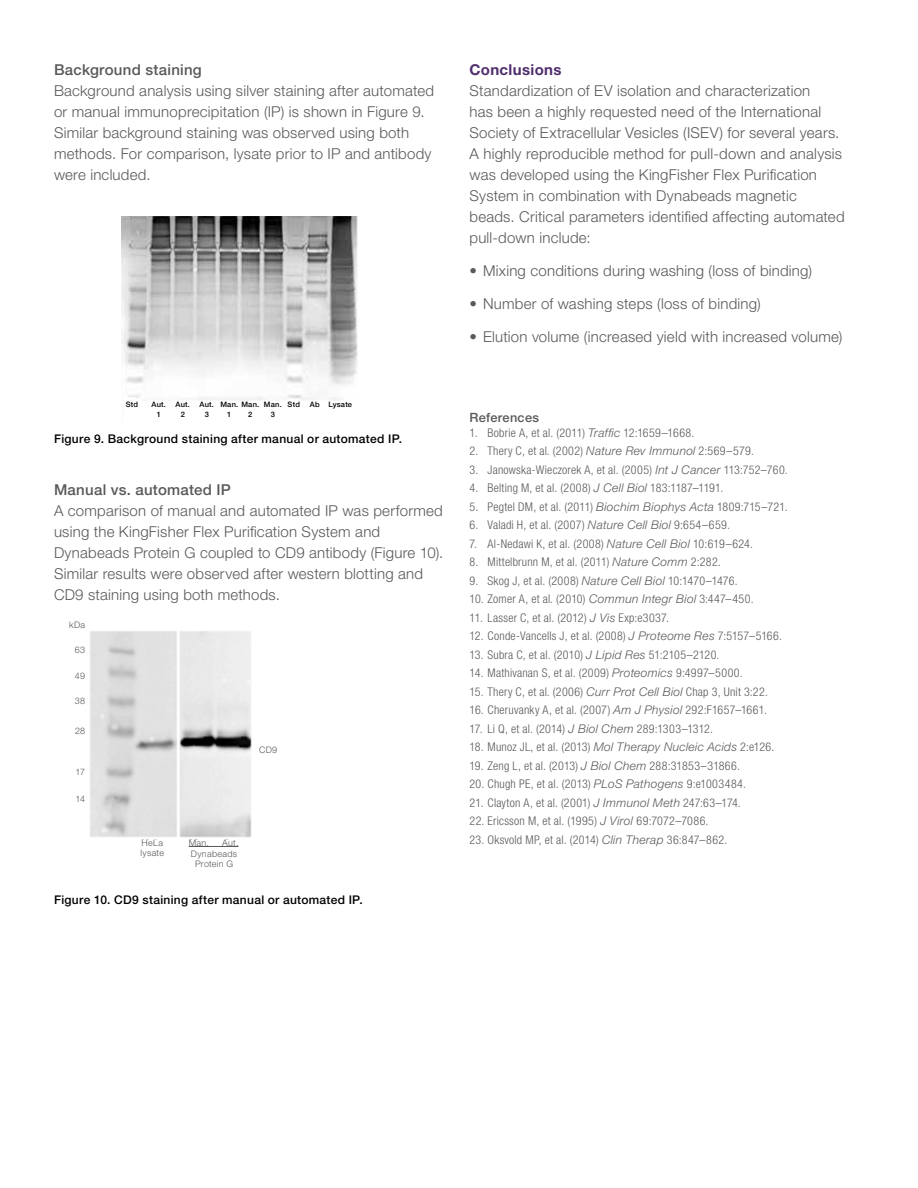
<style>
.page{position:relative;width:918px;height:1188px;background:#fff}
.page>*{position:absolute;margin:0;border:0;box-sizing:border-box;transform-origin:0 0}
.t1{font:300 15px/21px "Helvetica Neue LT Std";letter-spacing:.015em;color:#58595b}
.t2{font:500 15px "Helvetica Neue LT Std";letter-spacing:.015em;color:#58595b}
.t3{font:700 15px "Helvetica Neue LT Std";letter-spacing:.025em;color:#512e6d}
.t4{font:500 12.75px "Helvetica Neue LT Std";letter-spacing:.025em;color:#58595b}
.t5{font:300 condensed 12px "Helvetica Neue LT Std";letter-spacing:.02em;color:#58595b}
.t6{font:500 12px "Helvetica Neue LT Std";letter-spacing:.025em;color:#000}
.t7{font:300 9px/10.5px "Helvetica Neue LT Std";letter-spacing:.035em;color:#58595b;text-align:center}
.t8{font:500 7.5px "Helvetica Neue LT Std";letter-spacing:.03em;color:#000}
.s1{font-style:italic;font-stretch:normal}
</style>
<div class="page">
<img style="left:122px;top:216px;width:237px;height:184px">
<img style="left:90px;top:631px;width:162px;height:207px">
<hr style="left:189px;top:846px;width:50px;height:1px;background:#58595b">
<p class="t2" style="left:54px;top:61px;width:149px">Background staining</p>
<p class="t1" style="left:54px;top:80px;width:382px">Background analysis using silver staining after automated or manual immunoprecipitation (IP) is shown in Figure 9.<br>Similar background staining was observed using both methods. For comparison, lysate prior to IP and antibody were included.</p>
<p class="t8" style="left:126px;top:399px;width:14px">Std</p>
<p class="t8" style="left:152px;top:399px;width:16px">Aut.</p>
<p class="t8" style="left:176px;top:399px;width:16px">Aut.</p>
<p class="t8" style="left:200px;top:399px;width:102px">Aut. Man. Man. Man. Std</p>
<p class="t8" style="left:310px;top:399px;width:44px">Ab Lysate</p>
<p class="t8" style="left:157px;top:410px;width:6px">1</p>
<p class="t8" style="left:181px;top:410px;width:6px">2</p>
<p class="t8" style="left:205px;top:410px;width:6px">3</p>
<p class="t8" style="left:227px;top:410px;width:6px">1</p>
<p class="t8" style="left:248px;top:410px;width:6px">2</p>
<p class="t8" style="left:271px;top:410px;width:6px">3</p>
<p class="t6" style="left:54px;top:432px;width:350px">Figure 9. Background staining after manual or automated IP.</p>
<p class="t2" style="left:54px;top:481px;width:178px">Manual vs. automated IP</p>
<p class="t1" style="left:54px;top:500px;width:391px">A comparison of manual and automated IP was performed using the KingFisher Flex Purification System and Dynabeads Protein G coupled to CD9 antibody (Figure 10).<br>Similar results were observed after western blotting and CD9 staining using both methods.</p>
<p class="t7" style="left:69px;top:619px;width:17px">kDa</p>
<p class="t7" style="left:75px;top:644px;width:12px">63</p>
<p class="t7" style="left:75px;top:670px;width:12px">49</p>
<p class="t7" style="left:75px;top:695px;width:12px">38</p>
<p class="t7" style="left:75px;top:725px;width:12px">28</p>
<p class="t7" style="left:76px;top:766px;width:11px">17</p>
<p class="t7" style="left:76px;top:793px;width:11px">14</p>
<p class="t7" style="left:259px;top:744px;width:20px">CD9</p>
<p class="t7" style="left:142px;top:837px;width:23px">HeLa</p>
<p class="t7" style="left:189px;top:837px;width:22px">Man.</p>
<p class="t7" style="left:222px;top:837px;width:18px">Aut.</p>
<p class="t7" style="left:141px;top:847px;width:25px">lysate</p>
<p class="t7" style="left:191px;top:848px;width:48px">Dynabeads<br>Protein G</p>
<p class="t6" style="left:54px;top:893px;width:310px">Figure 10. CD9 staining after manual or automated IP.</p>
<p class="t3" style="left:470px;top:60px;width:94px">Conclusions</p>
<p class="t1" style="left:470px;top:80px;width:377px">Standardization of EV isolation and characterization<br>has been a highly requested need of the International Society of Extracellular Vesicles (ISEV) for several years.<br>A highly reproducible method for pull-down and analysis was developed using the KingFisher Flex Purification System in combination with Dynabeads magnetic beads. Critical parameters identified affecting automated pull-down include:</p>
<p class="t1" style="left:470px;top:260px;width:344px">• Mixing conditions during washing (loss of binding)</p>
<p class="t1" style="left:470px;top:293px;width:293px">• Number of washing steps (loss of binding)</p>
<p class="t1" style="left:470px;top:326px;width:374px">• Elution volume (increased yield with increased volume)</p>
<p class="t4" style="left:470px;top:409px;width:71px">References</p>
<p class="t5" style="left:470px;top:425px;width:226px">1. Bobrie A, et al. (2011) <span class="s1">Traffic</span> 12:1659–1668.</p>
<p class="t5" style="left:470px;top:444px;width:286px">2. Thery C, et al. (2002) <span class="s1">Nature Rev Immunol</span> 2:569–579.</p>
<p class="t5" style="left:470px;top:462px;width:320px">3. Janowska-Wieczorek A, et al. (2005) <span class="s1">Int J Cancer</span> 113:752–760.</p>
<p class="t5" style="left:470px;top:481px;width:255px">4. Belting M, et al. (2008) <span class="s1">J Cell Biol</span> 183:1187–1191.</p>
<p class="t5" style="left:470px;top:499px;width:320px">5. Pegtel DM, et al. (2011) <span class="s1">Biochim Biophys Acta</span> 1809:715–721.</p>
<p class="t5" style="left:470px;top:518px;width:262px">6. Valadi H, et al. (2007) <span class="s1">Nature Cell Biol</span> 9:654–659.</p>
<p class="t5" style="left:470px;top:536px;width:285px">7. Al-Nedawi K, et al. (2008) <span class="s1">Nature Cell Biol</span> 10:619–624.</p>
<p class="t5" style="left:470px;top:555px;width:253px">8. Mittelbrunn M, et al. (2011) <span class="s1">Nature Comm</span> 2:282.</p>
<p class="t5" style="left:470px;top:573px;width:270px">9. Skog J, et al. (2008) <span class="s1">Nature Cell Biol</span> 10:1470–1476.</p>
<p class="t5" style="left:470px;top:592px;width:286px">10. Zomer A, et al. (2010) <span class="s1">Commun Integr Biol</span> 3:447–450.</p>
<p class="t5" style="left:470px;top:610px;width:201px">11. Lasser C, et al. (2012) <span class="s1">J Vis</span> Exp:e3037.</p>
<p class="t5" style="left:470px;top:629px;width:314px">12. Conde-Vancells J, et al. (2008) <span class="s1">J Proteome Res</span> 7:5157–5166.</p>
<p class="t5" style="left:470px;top:647px;width:251px">13. Subra C, et al. (2010) <span class="s1">J Lipid Res</span> 51:2105–2120.</p>
<p class="t5" style="left:470px;top:666px;width:275px">14. Mathivanan S, et al. (2009) <span class="s1">Proteomics</span> 9:4997–5000.</p>
<p class="t5" style="left:470px;top:684px;width:300px">15. Thery C, et al. (2006) <span class="s1">Curr Prot Cell Biol</span> Chap 3, Unit 3:22.</p>
<p class="t5" style="left:470px;top:703px;width:299px">16. Cheruvanky A, et al. (2007) <span class="s1">Am J Physiol</span> 292:F1657–1661.</p>
<p class="t5" style="left:470px;top:721px;width:245px">17. Li Q, et al. (2014) <span class="s1">J Biol Chem</span> 289:1303–1312.</p>
<p class="t5" style="left:470px;top:740px;width:306px">18. Munoz JL, et al. (2013) <span class="s1">Mol Therapy Nucleic Acids</span> 2:e126.</p>
<p class="t5" style="left:470px;top:758px;width:272px">19. Zeng L, et al. (2013) <span class="s1">J Biol Chem</span> 288:31853–31866.</p>
<p class="t5" style="left:470px;top:777px;width:278px">20. Chugh PE, et al. (2013) <span class="s1">PLoS Pathogens</span> 9:e1003484.</p>
<p class="t5" style="left:470px;top:795px;width:273px">21. Clayton A, et al. (2001) <span class="s1">J Immunol Meth</span> 247:63–174.</p>
<p class="t5" style="left:470px;top:814px;width:241px">22. Ericsson M, et al. (1995) <span class="s1">J Virol</span> 69:7072–7086.</p>
<p class="t5" style="left:470px;top:832px;width:259px">23. Oksvold MP, et al. (2014) <span class="s1">Clin Therap</span> 36:847–862.</p>
</div>
